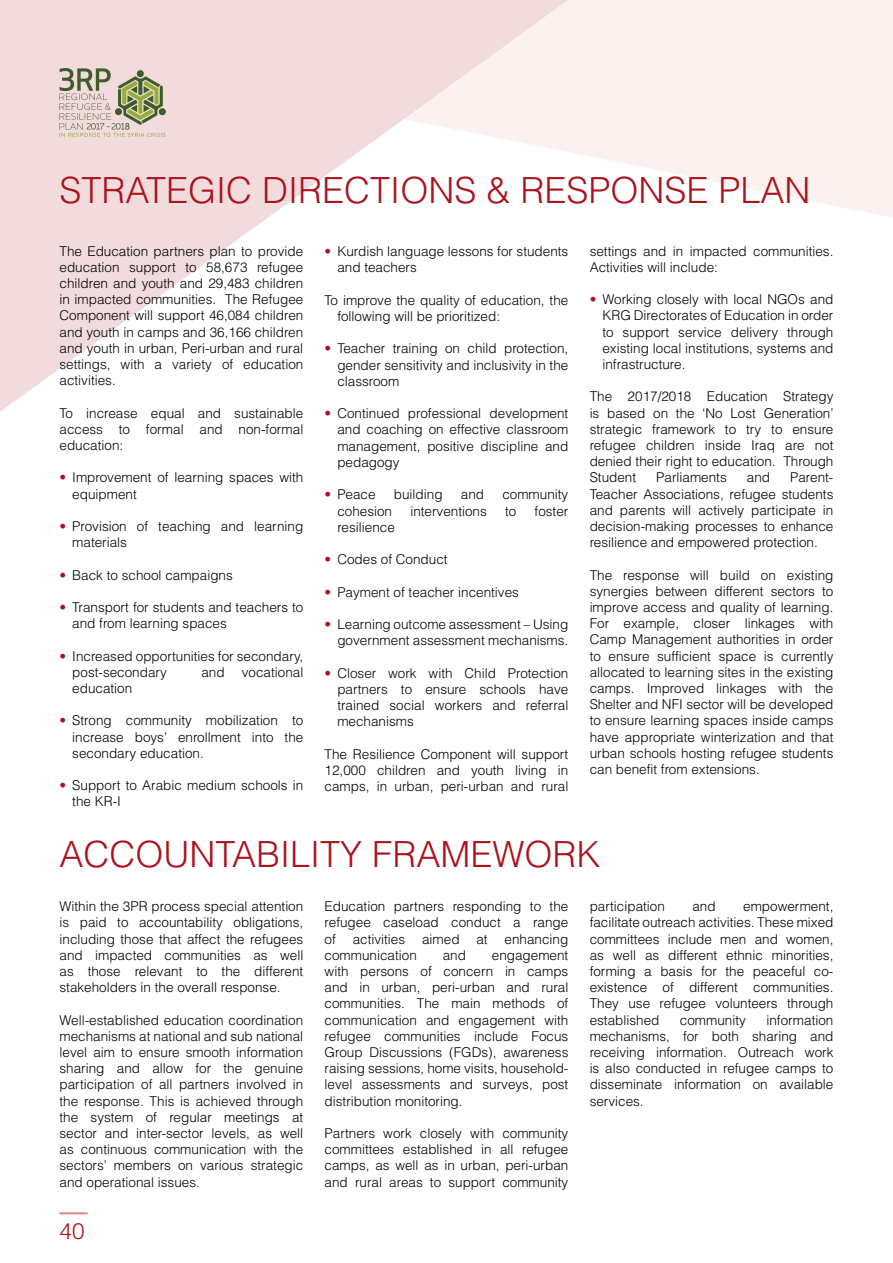
<style>
.page{position:relative;width:893px;height:1263px;background:#fff}
.page>*{position:absolute;margin:0;border:0;box-sizing:border-box;transform-origin:0 0}
.t1{font:300 36px "Helvetica";color:#ab121c}
.t2{font:300 22.5px "Helvetica";color:#ab121c}
.t3{font:300 13.5px/16.2px "Helvetica";color:#000;text-align:justify}
.s1{color:#ab121c}
</style>
<div class="page">
<svg style="left:60px;top:1213px;width:28px;height:1px"></svg>
<svg style="left:0;top:0;width:404px;height:412px;fill:#f2dbdd"></svg>
<svg style="left:404px;top:0;width:489px;height:217px;fill:#fbf1ee"></svg>
<h1 class="t1" style="left:60px;top:168px;width:752px">STRATEGIC DIRECTIONS &amp; RESPONSE PLAN</h1>
<p class="t3" style="left:60px;top:242px;width:245px">The Education partners plan to provide education support to 58,673 refugee children and youth and 29,483 children in impacted communities. The Refugee Component will support 46,084 children and youth in camps and 36,166 children and youth in urban, Peri-urban and rural settings, with a variety of education activities.</p>
<p class="t3" style="left:60px;top:404px;width:245px">To increase equal and sustainable access to formal and non-formal education:</p>
<p class="t3" style="left:72px;top:469px;width:233px;text-indent:-13px"><span class="s1">•</span> Improvement of learning spaces with equipment</p>
<p class="t3" style="left:72px;top:518px;width:233px;text-indent:-13px"><span class="s1">•</span> Provision of teaching and learning materials</p>
<p class="t3" style="left:60px;top:566px;width:175px"><span class="s1">•</span> Back to school campaigns</p>
<p class="t3" style="left:72px;top:599px;width:233px;text-indent:-13px"><span class="s1">•</span> Transport for students and teachers to and from learning spaces</p>
<p class="t3" style="left:72px;top:647px;width:233px;text-indent:-13px"><span class="s1">•</span> Increased opportunities for secondary, post-secondary</p>
<p class="t3" style="left:201px;top:664px;width:25px">and</p>
<p class="t3" style="left:242px;top:664px;width:63px">vocational</p>
<p class="t3" style="left:72px;top:680px;width:62px">education</p>
<p class="t3" style="left:72px;top:712px;width:233px;text-indent:-13px"><span class="s1">•</span> Strong community mobilization to increase boys’ enrollment into the secondary education.</p>
<p class="t3" style="left:72px;top:777px;width:233px;text-indent:-13px"><span class="s1">•</span> Support to Arabic medium schools in the KR-I</p>
<p class="t3" style="left:337px;top:243px;width:233px;text-indent:-13px"><span class="s1">•</span> Kurdish language lessons for students and teachers</p>
<p class="t3" style="left:337px;top:292px;width:232px;text-indent:-13px">To improve the quality of education, the following will be prioritized:</p>
<p class="t3" style="left:337px;top:340px;width:233px;text-indent:-13px"><span class="s1">•</span> Teacher training on child protection, gender sensitivity and inclusivity in the classroom</p>
<p class="t3" style="left:337px;top:405px;width:233px;text-indent:-13px"><span class="s1">•</span> Continued professional development and coaching on effective classroom management, positive discipline and pedagogy</p>
<p class="t3" style="left:325px;top:486px;width:53px"><span class="s1">•</span> Peace</p>
<p class="t3" style="left:394px;top:486px;width:50px">building</p>
<p class="t3" style="left:461px;top:486px;width:25px">and</p>
<p class="t3" style="left:502px;top:486px;width:68px">community</p>
<p class="t3" style="left:337px;top:502px;width:56px">cohesion</p>
<p class="t3" style="left:410px;top:502px;width:78px">interventions</p>
<p class="t3" style="left:505px;top:502px;width:13px">to</p>
<p class="t3" style="left:535px;top:502px;width:35px">foster</p>
<p class="t3" style="left:337px;top:519px;width:59px">resilience</p>
<p class="t3" style="left:325px;top:551px;width:125px"><span class="s1">•</span> Codes of Conduct</p>
<p class="t3" style="left:325px;top:583px;width:196px"><span class="s1">•</span> Payment of teacher incentives</p>
<p class="t3" style="left:325px;top:616px;width:245px;text-align:right"><span class="s1">•</span> Learning outcome assessment – Using government assessment mechanisms.</p>
<p class="t3" style="left:337px;top:664px;width:233px;text-indent:-13px"><span class="s1">•</span> Closer work with Child Protection partners to ensure schools have trained social workers and referral mechanisms</p>
<p class="t3" style="left:325px;top:745px;width:245px">The Resilience Component will support 12,000 children and youth living in camps, in urban, peri-urban and rural</p>
<p class="t3" style="left:590px;top:242px;width:245px">settings and in impacted communities.<br>Activities will include:</p>
<p class="t3" style="left:602px;top:291px;width:233px;text-indent:-13px"><span class="s1">•</span> Working closely with local NGOs and KRG Directorates of Education in order to support service delivery through existing local institutions, systems and infrastructure.</p>
<p class="t3" style="left:590px;top:388px;width:245px">The 2017/2018 Education Strategy is based on the ‘No Lost Generation’ strategic framework to try to ensure refugee children inside Iraq are not denied their right to education. Through Student</p>
<p class="t3" style="left:590px;top:469px;width:245px;text-indent:201px">Parent-Teacher Associations, refugee students and parents will actively participate in decision-making processes to enhance resilience and empowered protection.</p>
<p class="t3" style="left:590px;top:566px;width:245px">The response will build on existing synergies between different sectors to improve access and quality of learning.<br>For example, closer linkages with Camp Management authorities in order to ensure sufficient space is currently allocated to learning sites in the existing camps. Improved linkages with the Shelter and NFI sector will be developed to ensure learning spaces inside camps have appropriate winterization and that urban schools hosting refugee students can benefit from extensions.</p>
<p class="t3" style="left:656px;top:469px;width:72px">Parliaments</p>
<p class="t3" style="left:747px;top:469px;width:25px">and</p>
<h1 class="t1" style="left:60px;top:832px;width:542px">ACCOUNTABILITY FRAMEWORK</h1>
<p class="t3" style="left:60px;top:898px;width:245px">Within the 3PR process special attention is paid to accountability obligations, including those that affect the refugees and impacted communities as well as those relevant to the different stakeholders in the overall response.</p>
<p class="t3" style="left:60px;top:1011px;width:245px">Well-established education coordination mechanisms at national and sub national level aim to ensure smooth information sharing and allow for the genuine participation of all partners involved in the response. This is achieved through the system of regular meetings at sector and inter-sector levels, as well as continuous communication with the sectors’ members on various strategic and operational issues.</p>
<h2 class="t2" style="left:60px;top:1217px;width:27px">40</h2>
<p class="t3" style="left:325px;top:898px;width:245px">Education partners responding to the refugee caseload conduct a range of activities aimed at enhancing communication</p>
<p class="t3" style="left:443px;top:947px;width:25px">and</p>
<p class="t3" style="left:325px;top:947px;width:245px;text-indent:167px">engagement with persons of concern in camps and in urban, peri-urban and rural communities. The main methods of communication and engagement with refugee communities include Focus Group Discussions (FGDs), awareness raising sessions, home visits, household&shy;level assessments and surveys, post distribution monitoring.</p>
<p class="t3" style="left:325px;top:1125px;width:245px">Partners work closely with community committees established in all refugee camps, as well as in urban, peri-urban and rural areas to support community</p>
<p class="t3" style="left:590px;top:898px;width:77px">participation</p>
<p class="t3" style="left:692px;top:898px;width:25px">and</p>
<p class="t3" style="left:590px;top:898px;width:245px;text-indent:154px">empowerment, facilitate outreach activities. These mixed committees include men and women, as well as different ethnic minorities, forming a basis for the peaceful co&shy;existence of different communities.<br>They use refugee volunteers through established</p>
<p class="t3" style="left:590px;top:1011px;width:245px;text-indent:177px">information mechanisms, for both sharing and receiving information. Outreach work is also conducted in refugee camps to disseminate information on available services.</p>
<p class="t3" style="left:680px;top:1011px;width:68px">community</p>
</div>
